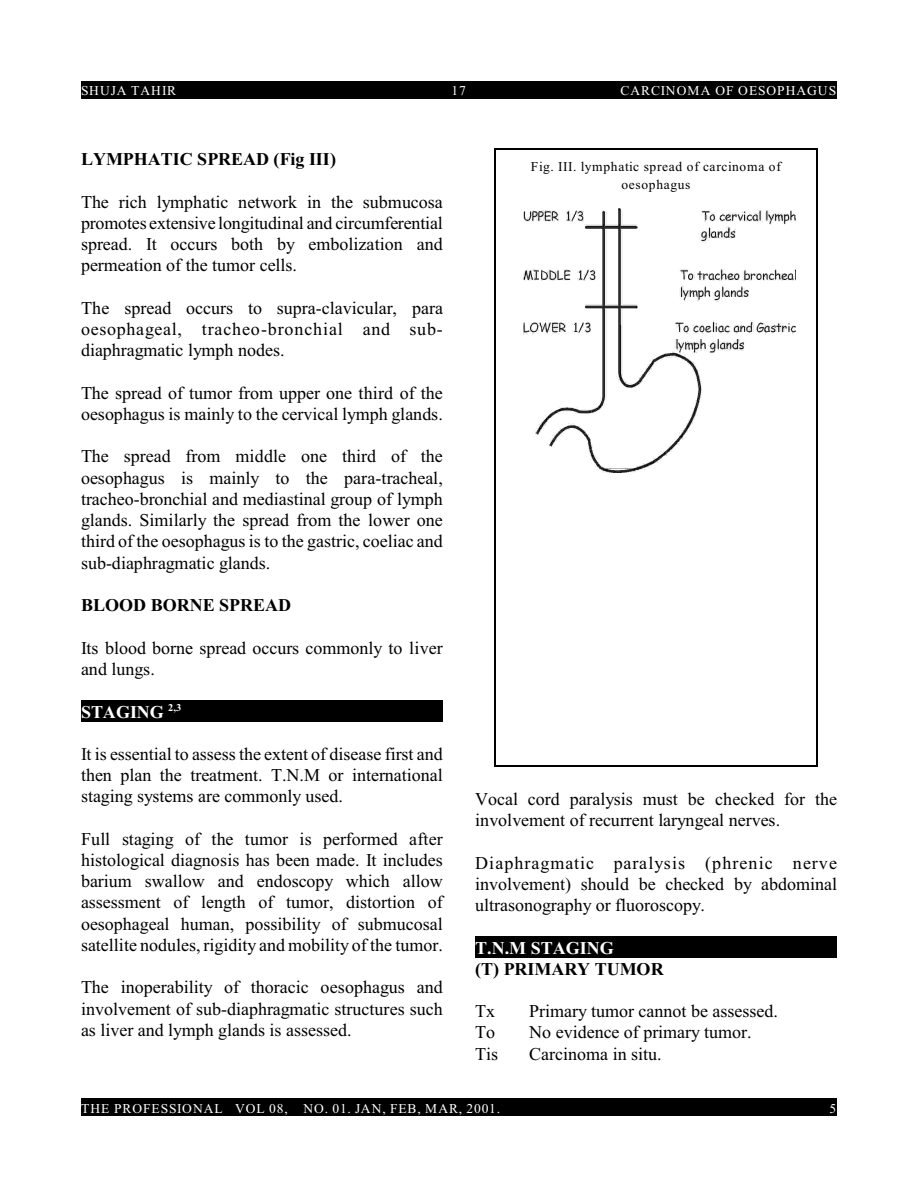
<style>
.page{position:relative;width:918px;height:1188px;background:#fff}
.page>*{position:absolute;margin:0;border:0;box-sizing:border-box;transform-origin:0 0}
.t1{font:18px/21.3px "Times New Roman";color:#000;text-align:justify}
.t2{font:700 18px "Times New Roman";color:#000}
.t3{font:700 18px "Times New Roman";color:#fff}
.t4{font:13.5px "Times New Roman";letter-spacing:.065em;color:#fff}
.t5{font:13.5px/17.7px "Times New Roman";letter-spacing:.045em;color:#000;text-align:center}
</style>
<div class="page">
<div style="left:81px;top:81px;width:756px;height:17px;background:#000"></div>
<div style="left:81px;top:1099px;width:756px;height:17px;background:#000"></div>
<hr style="left:494px;top:148px;width:1px;height:618px;background:#000">
<hr style="left:817px;top:148px;width:1px;height:618px;background:#000">
<hr style="left:494px;top:148px;width:324px;height:1px;background:#000">
<hr style="left:494px;top:765px;width:324px;height:1px;background:#000">
<div style="left:81px;top:700px;width:362px;height:21px;background:#000"></div>
<div style="left:475px;top:937px;width:362px;height:21px;background:#000"></div>
<img style="left:524px;top:209px;width:271px;height:264px">
<p class="t4" style="left:81px;top:86px;width:97px">SHUJA TAHIR</p>
<p class="t4" style="left:451px;top:86px;width:16px">17</p>
<p class="t4" style="left:621px;top:86px;width:217px">CARCINOMA OF OESOPHAGUS</p>
<p class="t2" style="left:81px;top:153px;width:257px">LYMPHATIC SPREAD (Fig III)</p>
<p class="t1" style="left:81px;top:193px;width:363px">The rich lymphatic network in the submucosa promotes extensive longitudinal and circumferential spread. It occurs both by embolization and permeation of the tumor cells.</p>
<p class="t1" style="left:81px;top:299px;width:363px">The spread occurs to supra-clavicular, para oesophageal, tracheo-bronchial and sub&shy;diaphragmatic lymph nodes.</p>
<p class="t1" style="left:81px;top:384px;width:363px">The spread of tumor from upper one third of the oesophagus is mainly to the cervical lymph glands.</p>
<p class="t1" style="left:81px;top:447px;width:363px">The spread from middle one third of the oesophagus is mainly to the para-tracheal, tracheo-bronchial and mediastinal group of lymph glands. Similarly the spread from the lower one third of the oesophagus is to the gastric, coeliac and sub-diaphragmatic glands.</p>
<p class="t2" style="left:81px;top:599px;width:212px">BLOOD BORNE SPREAD</p>
<p class="t1" style="left:81px;top:639px;width:363px">Its blood borne spread occurs commonly to liver and lungs.</p>
<p class="t3" style="left:81px;top:705px;width:102px">STAGING <sup>2,3</sup></p>
<p class="t1" style="left:81px;top:745px;width:363px">It is essential to assess the extent of disease first and then plan the treatment. T.N.M or international staging systems are commonly used.</p>
<p class="t1" style="left:81px;top:830px;width:363px">Full staging of the tumor is performed after histological diagnosis has been made. It includes barium swallow and endoscopy which allow assessment of length of tumor, distortion of oesophageal human, possibility of submucosal satellite nodules, rigidity and mobility of the tumor.</p>
<p class="t1" style="left:81px;top:978px;width:363px">The inoperability of thoracic oesophagus and involvement of sub-diaphragmatic structures such as liver and lymph glands is assessed.</p>
<p class="t5" style="left:531px;top:159px;width:252px">Fig. III. lymphatic spread of carcinoma of oesophagus</p>
<p class="t1" style="left:475px;top:790px;width:363px">Vocal cord paralysis must be checked for the involvement of recurrent laryngeal nerves.</p>
<p class="t1" style="left:475px;top:854px;width:363px">Diaphragmatic paralysis (phrenic nerve involvement) should be checked by abdominal ultrasonography or fluoroscopy.</p>
<p class="t3" style="left:475px;top:942px;width:140px">T.N.M STAGING</p>
<p class="t2" style="left:475px;top:963px;width:190px">(T) PRIMARY TUMOR</p>
<p class="t1" style="left:475px;top:1002px;width:21px">Tx</p>
<p class="t1" style="left:529px;top:1002px;width:250px">Primary tumor cannot be assessed.</p>
<p class="t1" style="left:475px;top:1023px;width:21px">To</p>
<p class="t1" style="left:529px;top:1023px;width:224px">No evidence of primary tumor.</p>
<p class="t1" style="left:475px;top:1045px;width:25px">Tis</p>
<p class="t1" style="left:529px;top:1045px;width:134px">Carcinoma in situ.</p>
<p class="t4" style="left:81px;top:1103px;width:421px">THE PROFESSIONAL VOL 08, NO. 01. JAN, FEB, MAR, 2001.</p>
<p class="t4" style="left:829px;top:1103px;width:8px">5</p>
</div>
